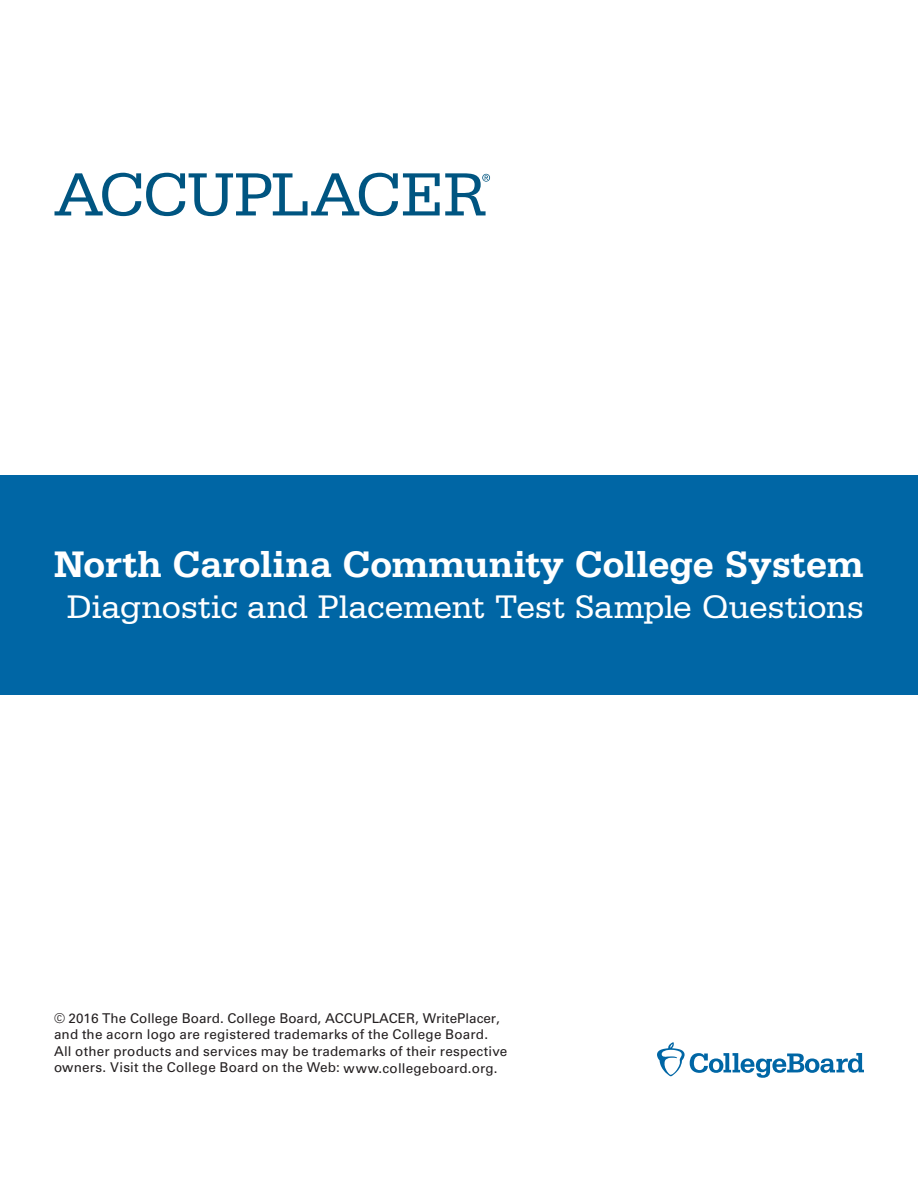
<style>
.page{position:relative;width:918px;height:1188px;background:#fff}
.page>*{position:absolute;margin:0;border:0;box-sizing:border-box;transform-origin:0 0}
.t1{font:700 39px "Serifa Std";letter-spacing:-.01em;color:#fff}
.t2{font:34.5px "Serifa Std";letter-spacing:-.01em;color:#fff}
.t3{font:13.5px/16.6px "Univers LT Std";letter-spacing:.01em;color:#231f20}
</style>
<div class="page">
<svg style="left:55px;top:173px;width:435px;height:43px"></svg>
<div style="left:0;top:475px;width:918px;height:220px;background:#0066a5"></div>
<svg style="left:657px;top:1042px;width:207px;height:36px"></svg>
<h1 class="t1" style="left:54px;top:541px;width:811px">North Carolina Community College System</h1>
<h1 class="t2" style="left:67px;top:588px;width:799px">Diagnostic and Placement Test Sample Questions</h1>
<p class="t3" style="left:54px;top:1010px;width:455px">© 2016 The College Board. College Board, ACCUPLACER, WritePlacer, and the acorn logo are registered trademarks of the College Board.<br>All other products and services may be trademarks of their respective owners. Visit the College Board on the Web: www.collegeboard.org.</p>
</div>
